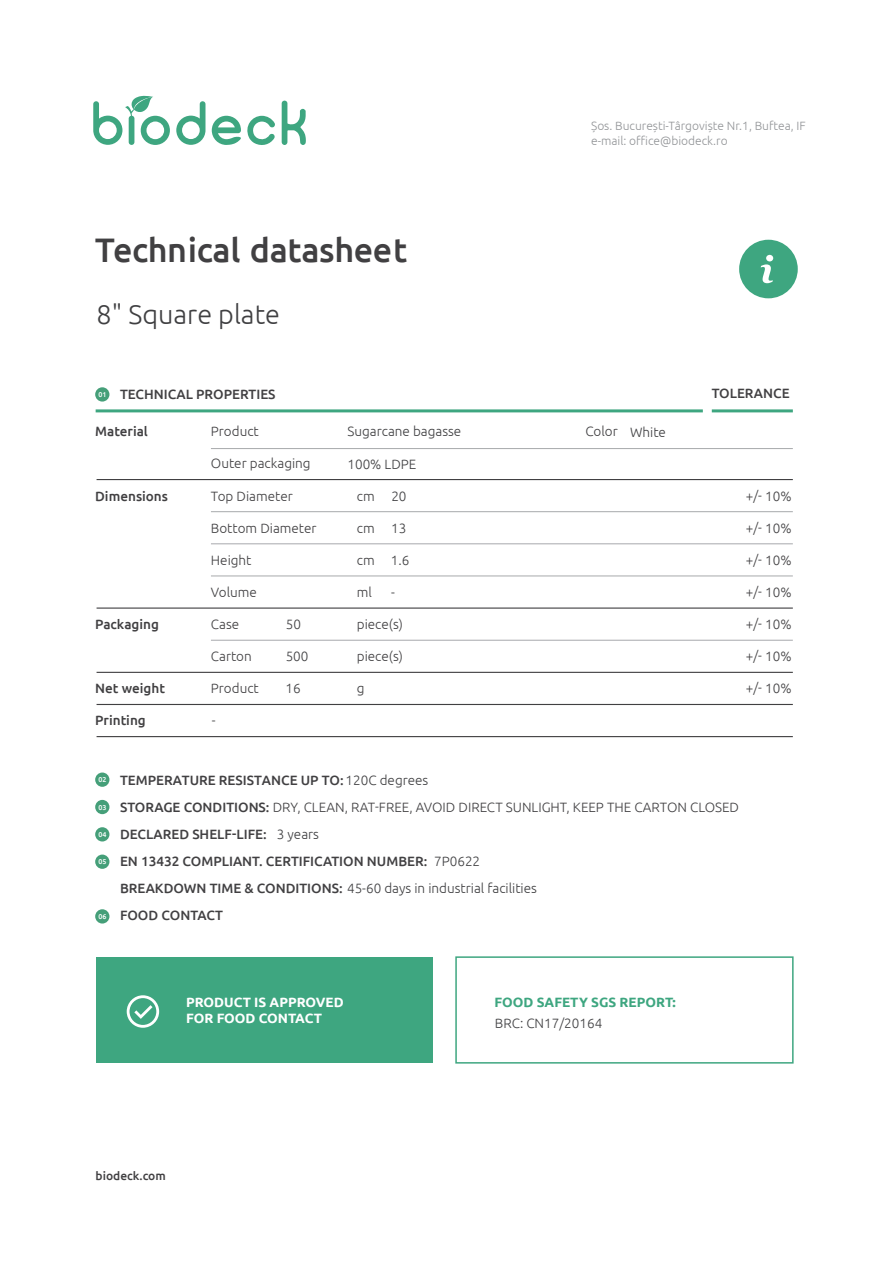
<style>
.page{position:relative;width:893px;height:1263px;background:#fff}
.page>*{position:absolute;margin:0;border:0;box-sizing:border-box;transform-origin:0 0}
.t1{font:500 34.05px "Ubuntu";letter-spacing:-.01em;color:#414042}
.t2{font:300 27px "Ubuntu";color:#404042}
.t3{font:500 13.5px/27px "Ubuntu";color:#414042}
.t4{font:300 13.5px "Ubuntu";color:#414042}
.t5{font:300 13.5px "Ubuntu";color:#404042}
.t6{font:700 13.5px/16.2px "Ubuntu";color:#fff}
.t7{font:700 13.5px "Ubuntu";color:#3ea680}
.t8{font:300 12px/14.4px "Ubuntu";color:#939598}
.t9{font:500 12px "Ubuntu";color:#414042}
.t10{font:500 7.05px "Ubuntu";color:#fff}
.s1{font-weight:300;color:#404042}
.s2{font-weight:300}
</style>
<div class="page">
<svg style="left:281px;top:101px;width:25px;height:44px"></svg>
<svg style="left:176px;top:101px;width:29px;height:44px"></svg>
<svg style="left:212px;top:116px;width:63px;height:29px"></svg>
<svg style="left:93px;top:96px;width:77px;height:49px"></svg>
<hr style="left:96px;top:409px;width:607px;height:3px;background:#3ea680">
<hr style="left:712px;top:409px;width:81px;height:3px;background:#3ea680">
<hr style="left:97px;top:479px;width:696px;height:1px;background:#414042">
<hr style="left:211px;top:511px;width:582px;height:1px;background:#a7a9ac">
<hr style="left:211px;top:448px;width:582px;height:1px;background:#a7a9ac">
<hr style="left:211px;top:544px;width:582px;height:1px;background:#a7a9ac">
<hr style="left:211px;top:576px;width:582px;height:1px;background:#a7a9ac">
<hr style="left:97px;top:607px;width:696px;height:2px;background:#414042">
<hr style="left:211px;top:640px;width:582px;height:1px;background:#a7a9ac">
<hr style="left:97px;top:672px;width:696px;height:1px;background:#414042">
<hr style="left:97px;top:704px;width:696px;height:1px;background:#414042">
<hr style="left:97px;top:736px;width:696px;height:1px;background:#414042">
<div style="left:95px;top:387px;width:14px;height:15px;background:#459f79;border-radius:50%"></div>
<div style="left:95px;top:772px;width:14px;height:15px;background:#459f79;border-radius:50%"></div>
<div style="left:95px;top:800px;width:14px;height:14px;background:#459f79;border-radius:50%"></div>
<div style="left:95px;top:827px;width:14px;height:14px;background:#459f79;border-radius:50%"></div>
<div style="left:95px;top:854px;width:14px;height:15px;background:#459f79;border-radius:50%"></div>
<div style="left:95px;top:909px;width:14px;height:14px;background:#459f79;border-radius:50%"></div>
<div style="left:97px;top:957px;width:336px;height:106px;background:#3ea680"></div>
<div style="left:455px;top:956px;width:339px;height:107px;border:2px solid #3ea680"></div>
<div style="left:127px;top:995px;width:32px;height:33px;border:3px solid #fff;border-radius:50%"></div>
<svg style="left:131px;top:1002px;width:24px;height:19px"></svg>
<div style="left:739px;top:240px;width:59px;height:58px;background:#3ea680;border-radius:50%"></div>
<svg style="left:761px;top:255px;width:12px;height:28px"></svg>
<h1 class="t1" style="left:95px;top:229px;width:314px">Technical datasheet</h1>
<h2 class="t2" style="left:97px;top:298px;width:185px">8" Square plate</h2>
<p class="t8" style="left:591px;top:119px;width:216px">Șos. București-Târgoviște Nr.1, Buftea, IF e-mail: office@biodeck.ro</p>
<p class="t3" style="left:120px;top:380px;width:157px">TECHNICAL PROPERTIES</p>
<p class="t3" style="left:95px;top:417px;width:54px">Material</p>
<p class="t10" style="left:99px;top:390px;width:10px">01</p>
<p class="t5" style="left:347px;top:423px;width:115px">Sugarcane bagasse</p>
<p class="t5" style="left:630px;top:424px;width:37px">White</p>
<p class="t5" style="left:347px;top:456px;width:70px">100% LDPE</p>
<p class="t5" style="left:391px;top:488px;width:17px">20</p>
<p class="t4" style="left:211px;top:423px;width:49px">Product</p>
<p class="t4" style="left:585px;top:423px;width:34px">Color</p>
<p class="t4" style="left:211px;top:455px;width:101px">Outer packaging</p>
<p class="t3" style="left:95px;top:482px;width:74px">Dimensions</p>
<p class="t4" style="left:211px;top:488px;width:83px">Top Diameter</p>
<p class="t4" style="left:357px;top:488px;width:19px">cm</p>
<p class="t4" style="left:211px;top:520px;width:107px">Bottom Diameter</p>
<p class="t4" style="left:357px;top:520px;width:19px">cm</p>
<p class="t4" style="left:211px;top:552px;width:42px">Height</p>
<p class="t4" style="left:357px;top:552px;width:19px">cm</p>
<p class="t4" style="left:211px;top:584px;width:47px">Volume</p>
<p class="t4" style="left:357px;top:584px;width:17px">ml</p>
<p class="t4" style="left:211px;top:616px;width:30px">Case</p>
<p class="t4" style="left:357px;top:616px;width:48px">piece(s)</p>
<p class="t4" style="left:211px;top:648px;width:42px">Carton</p>
<p class="t4" style="left:357px;top:648px;width:48px">piece(s)</p>
<p class="t4" style="left:211px;top:680px;width:49px">Product</p>
<p class="t4" style="left:357px;top:680px;width:9px">g</p>
<p class="t5" style="left:391px;top:520px;width:17px">13</p>
<p class="t5" style="left:391px;top:552px;width:20px">1.6</p>
<p class="t5" style="left:391px;top:584px;width:5px">-</p>
<p class="t3" style="left:95px;top:610px;width:65px">Packaging</p>
<p class="t5" style="left:286px;top:616px;width:17px">50</p>
<p class="t5" style="left:286px;top:648px;width:24px">500</p>
<p class="t3" style="left:95px;top:674px;width:71px">Net weight</p>
<p class="t3" style="left:95px;top:707px;width:52px">Printing</p>
<p class="t5" style="left:286px;top:680px;width:17px">16</p>
<p class="t5" style="left:212px;top:712px;width:5px">-</p>
<p class="t3" style="left:712px;top:379px;width:79px">TOLERANCE</p>
<p class="t4" style="left:746px;top:488px;width:47px">+/- 10%</p>
<p class="t4" style="left:746px;top:520px;width:47px">+/- 10%</p>
<p class="t4" style="left:746px;top:552px;width:47px">+/- 10%</p>
<p class="t4" style="left:746px;top:584px;width:47px">+/- 10%</p>
<p class="t4" style="left:746px;top:616px;width:47px">+/- 10%</p>
<p class="t4" style="left:746px;top:648px;width:47px">+/- 10%</p>
<p class="t4" style="left:746px;top:680px;width:47px">+/- 10%</p>
<p class="t10" style="left:99px;top:775px;width:10px">02</p>
<p class="t10" style="left:99px;top:803px;width:10px">03</p>
<p class="t10" style="left:99px;top:830px;width:10px">04</p>
<p class="t10" style="left:99px;top:857px;width:10px">05</p>
<p class="t10" style="left:99px;top:912px;width:10px">06</p>
<p class="t3" style="left:120px;top:766px;width:620px">TEMPERATURE RESISTANCE UP TO:<span class="s1">120C degrees<br></span>STORAGE CONDITIONS: <span class="s2">DRY, CLEAN, RAT-FREE, AVOID DIRECT SUNLIGHT, KEEP THE CARTON CLOSED </span>DECLARED SHELF-LIFE:<br>EN 13432 COMPLIANT. CERTIFICATION NUMBER:<br>BREAKDOWN TIME &amp; CONDITIONS: <span class="s1">45-60 days in industrial facilities<br></span>FOOD CONTACT</p>
<p class="t5" style="left:277px;top:826px;width:44px">3 years</p>
<p class="t5" style="left:434px;top:853px;width:48px">7P0622</p>
<p class="t6" style="left:186px;top:994px;width:159px">PRODUCT IS APPROVED<br>FOR FOOD CONTACT</p>
<p class="t7" style="left:495px;top:994px;width:183px">FOOD SAFETY SGS REPORT:</p>
<p class="t5" style="left:495px;top:1015px;width:109px">BRC: CN17/20164</p>
<p class="t9" style="left:96px;top:1168px;width:72px">biodeck.com</p>
</div>
